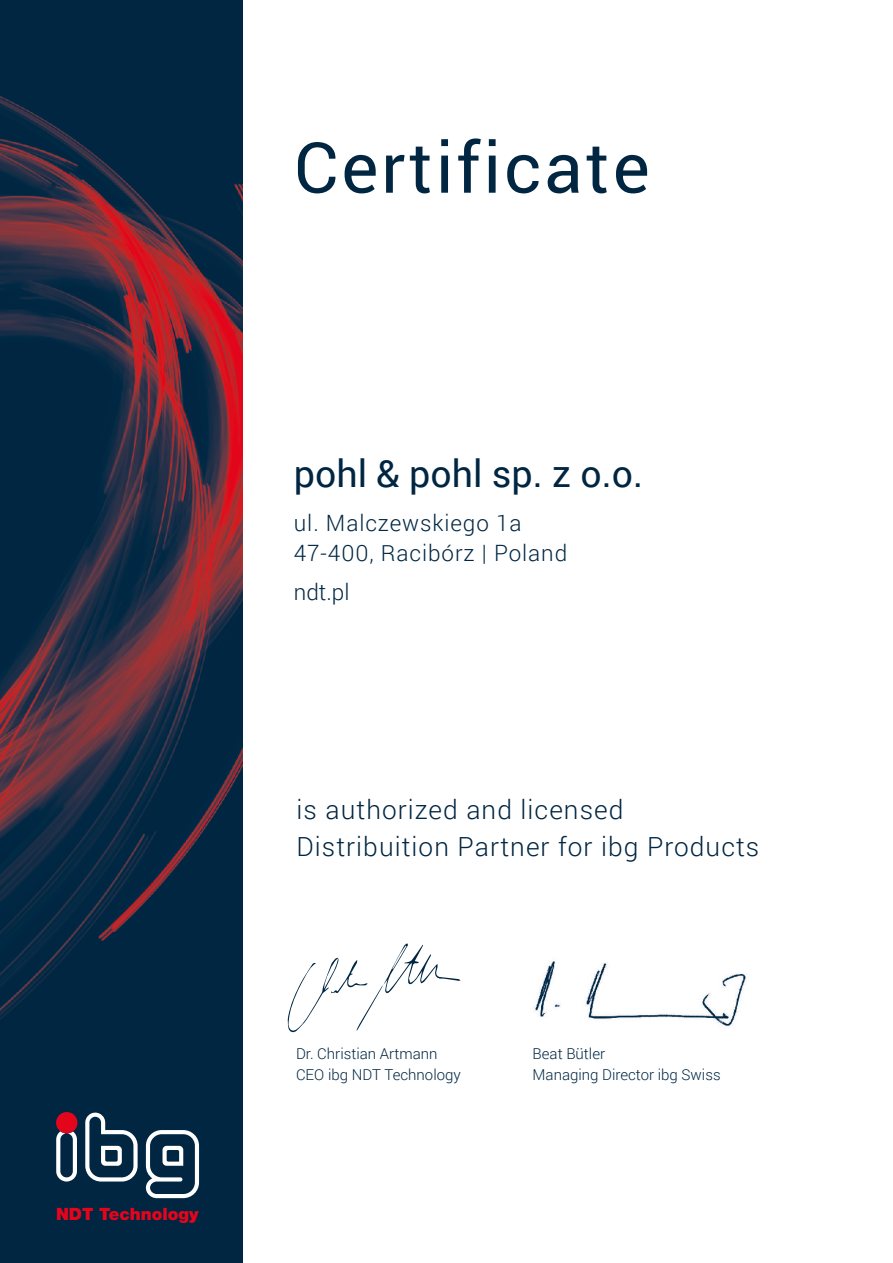
<style>
.page{position:relative;width:893px;height:1263px;background:#fff}
.page>*{position:absolute;margin:0;border:0;box-sizing:border-box;transform-origin:0 0}
.t1{font:70.2px "Roboto";letter-spacing:.04em;color:#002642}
.t2{font:37.5px "Roboto";color:#002642}
.t3{font:300 26.4px/37.5px "Roboto";letter-spacing:.04em;color:#002642}
.t4{font:300 22.5px/30px "Roboto";letter-spacing:.04em;color:#002642}
.t5{font:900 16.95px "Helvetica Neue LT Std";color:#e3051b}
.t6{font:300 15px/21px "Roboto";color:#002642}
</style>
<div class="page">
<img style="left:0;top:0;width:242px;height:1263px">
<svg style="left:56px;top:1112px;width:143px;height:86px"></svg>
<div style="left:56px;top:1112px;width:21px;height:21px;background:#e3051b;border-radius:50%"></div>
<svg style="left:287px;top:943px;width:173px;height:90px"></svg>
<img style="left:535px;top:961px;width:211px;height:66px">
<h1 class="t1" style="left:294px;top:118px;width:357px">Certificate</h1>
<p class="t5" style="left:56px;top:1204px;width:144px">NDT Technology</p>
<h2 class="t2" style="left:294px;top:447px;width:351px">pohl &amp; pohl sp. z o.o.</h2>
<h3 class="t4" style="left:294px;top:508px;width:275px">ul. Malczewskiego 1a<br>47-400, Racibórz | Poland</h3>
<h3 class="t4" style="left:294px;top:576px;width:57px">ndt.pl</h3>
<h3 class="t3" style="left:297px;top:789px;width:464px">is authorized and licensed<br>Distribuition Partner for ibg Products</h3>
<p class="t6" style="left:296px;top:1043px;width:166px">Dr. Christian Artmann<br>CEO ibg NDT Technology</p>
<p class="t6" style="left:533px;top:1043px;width:190px">Beat Bütler<br>Managing Director ibg Swiss</p>
</div>
